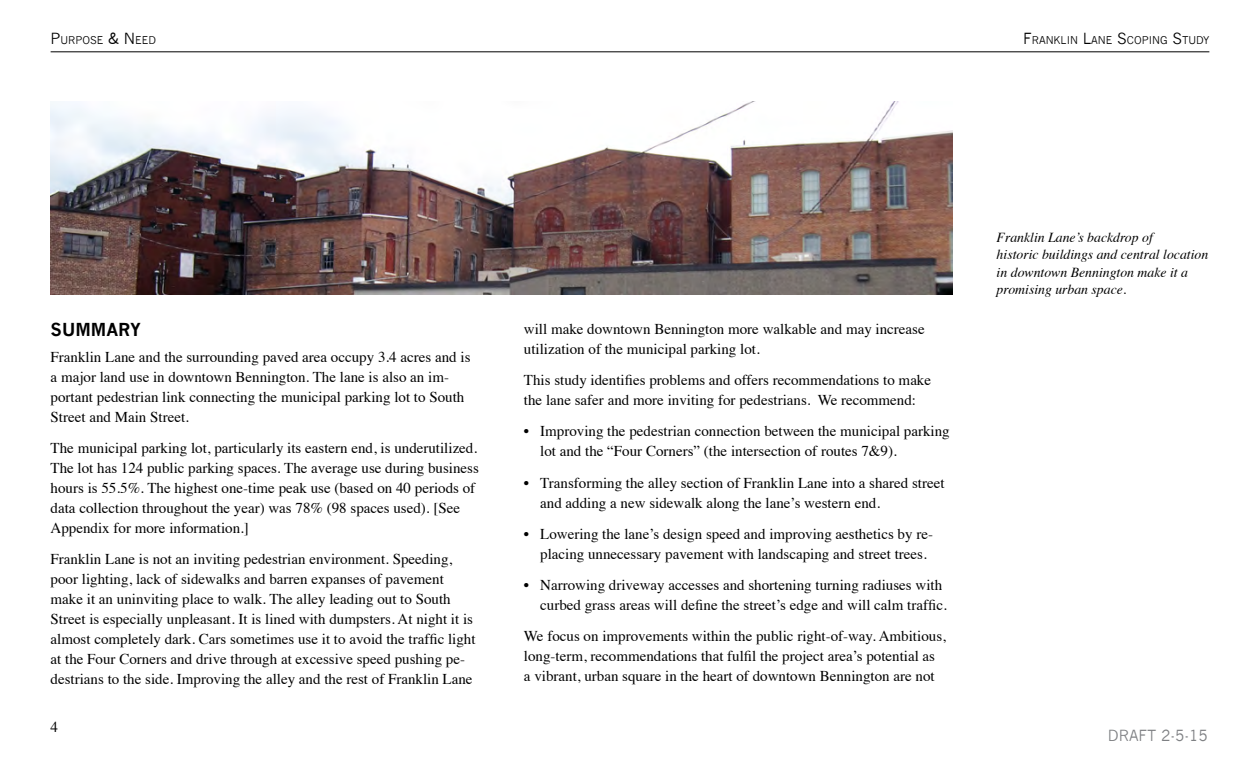
<style>
.page{position:relative;width:1260px;height:765px;background:#fff}
.page>*{position:absolute;margin:0;border:0;box-sizing:border-box;transform-origin:0 0}
.Chapter_Heading_ALL{font:700 17.5px "News Gothic";color:#000}
.Main_text_body{font:15px/20px "Times";color:#000}
.Bullets{font:15px/20px "Times";color:#000}
.t1{font:15px "News Gothic";color:#7e8083}
.Picture_Caption{font:italic 13.75px/17.5px "Times";color:#000}
.Top_Margin{font:10.5px "News Gothic";color:#000}
.s1{font-size:15px}
</style>
<div class="page">
<img style="left:51px;top:101px;width:901px;height:193px">
<hr style="left:51px;top:52px;width:1158px;height:1px;background:#000">
<p class="Top_Margin" style="left:50px;top:34px;width:105px"><span class="s1">P</span> URPOSE <span class="s1">&amp; N</span> EED</p>
<p class="Top_Margin" style="left:1023px;top:34px;width:188px"><span class="s1">F</span>RANKLIN <span class="s1">L</span>ANE <span class="s1">S</span>COPING <span class="s1">S</span>TUDY</p>
<p class="Chapter_Heading_ALL" style="left:51px;top:319px;width:92px">SUMMARY</p>
<p class="Main_text_body" style="left:51px;top:345px;width:421px">Franklin Lane and the surrounding paved area occupy 3.4 acres and is a major land use in downtown Bennington. The lane is also an im&shy;portant pedestrian link connecting the municipal parking lot to South Street and Main Street.</p>
<p class="Main_text_body" style="left:51px;top:437px;width:430px">The municipal parking lot, particularly its eastern end, is underutilized.<br>The lot has 124 public parking spaces. The average use during business hours is 55.5%. The highest one-time peak use (based on 40 periods of data collection throughout the year) was 78% (98 spaces used). [See Appendix for more information.]</p>
<p class="Main_text_body" style="left:51px;top:548px;width:426px">Franklin Lane is not an inviting pedestrian environment. Speeding, poor lighting, lack of sidewalks and barren expanses of pavement make it an uninviting place to walk. The alley leading out to South Street is especially unpleasant. It is lined with dumpsters. At night it is almost completely dark. Cars sometimes use it to avoid the traffic light at the Four Corners and drive through at excessive speed pushing pe&shy;destrians to the side. Improving the alley and the rest of Franklin Lane</p>
<p class="Main_text_body" style="left:50px;top:715px;width:9px">4</p>
<p class="Main_text_body" style="left:524px;top:318px;width:402px">will make downtown Bennington more walkable and may increase utilization of the municipal parking lot.</p>
<p class="Main_text_body" style="left:524px;top:369px;width:409px">This study identifies problems and offers recommendations to make the lane safer and more inviting for pedestrians. We recommend:</p>
<p class="Bullets" style="left:540px;top:420px;width:411px;text-indent:-16px">• Improving the pedestrian connection between the municipal parking lot and the “Four Corners” (the intersection of routes 7&amp;9).</p>
<p class="Bullets" style="left:540px;top:471px;width:406px;text-indent:-16px">• Transforming the alley section of Franklin Lane into a shared street and adding a new sidewalk along the lane’s western end.</p>
<p class="Bullets" style="left:540px;top:523px;width:394px;text-indent:-16px">• Lowering the lane’s design speed and improving aesthetics by re&shy;placing unnecessary pavement with landscaping and street trees.</p>
<p class="Bullets" style="left:540px;top:574px;width:408px;text-indent:-16px">• Narrowing driveway accesses and shortening turning radiuses with curbed grass areas will define the street’s edge and will calm traffic.</p>
<p class="Main_text_body" style="left:524px;top:625px;width:423px">We focus on improvements within the public right-of-way. Ambitious, long-term, recommendations that fulfil the project area’s potential as<br>a vibrant, urban square in the heart of downtown Bennington are not</p>
<p class="Picture_Caption" style="left:997px;top:227px;width:213px">Franklin Lane’s backdrop of<br>historic buildings and central location in downtown Bennington make it a promising urban space.</p>
<p class="t1" style="left:1108px;top:727px;width:102px">DRAFT 2-5-15</p>
</div>
